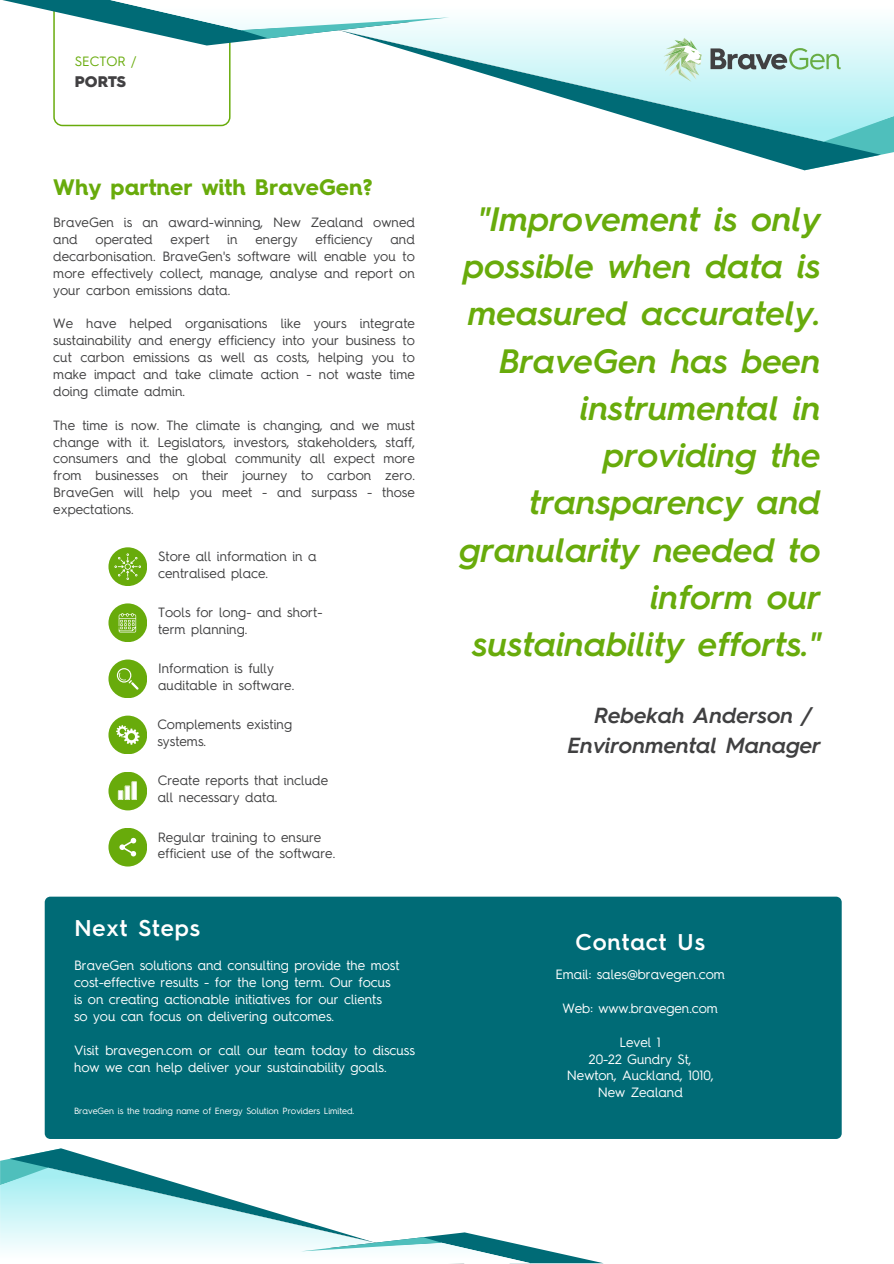
<style>
.page{position:relative;width:894px;height:1264px;background:#fff}
.page>*{position:absolute;margin:0;border:0;box-sizing:border-box;transform-origin:0 0}
.t1{font:italic 600 33.9px/47.2px "Hurme Geometric Sans 4";color:#68ab0b;text-align:right}
.t2{font:600 22.8px "Hurme Geometric Sans 4";letter-spacing:.04em;color:#fff}
.t3{font:700 22.5px "Hurme Geometric Sans 4";color:#68ab0b}
.t4{font:italic 600 21.9px/30.3px "Hurme Geometric Sans 4";color:#404041}
.t5{font:900 15.45px "Hurme Geometric Sans 4";color:#414042}
.t6{font:13.5px/16.8px "Hurme Geometric Sans 4";color:#404041}
.t7{font:13.5px/16.8px "Hurme Geometric Sans 4";letter-spacing:-.005em;color:#fff}
.t8{font:13.5px "Hurme Geometric Sans 4";color:#68ab0b}
.t9{font:9px "Hurme Geometric Sans 4";letter-spacing:-.005em;color:#fff}
</style>
<div class="page">
<svg style="left:880px;top:142px;width:13px;height:13px"></svg>
<svg style="left:710px;top:142px;width:170px;height:28px;fill:#006b76"></svg>
<svg style="left:109px;top:20px;width:784px;height:122px"></svg>
<svg style="left:2px;top:0;width:549px;height:126px"></svg>
<svg style="left:663px;top:38px;width:38px;height:44px"></svg>
<svg style="left:710px;top:48px;width:130px;height:22px"></svg>
<div style="left:45px;top:896px;width:796px;height:242px;background:#006b76"></div>
<svg style="left:0;top:1148px;width:602px;height:115px"></svg>
<div style="left:108px;top:547px;width:39px;height:39px;background:#68ab0b;border-radius:50%"></div>
<svg style="left:114px;top:553px;width:27px;height:27px"></svg>
<div style="left:108px;top:603px;width:39px;height:39px;background:#68ab0b;border-radius:50%"></div>
<svg style="left:119px;top:613px;width:17px;height:19px"></svg>
<div style="left:108px;top:827px;width:39px;height:39px;background:#68ab0b;border-radius:50%"></div>
<svg style="left:119px;top:837px;width:17px;height:19px"></svg>
<div style="left:108px;top:771px;width:39px;height:39px;background:#68ab0b;border-radius:50%"></div>
<svg style="left:118px;top:781px;width:19px;height:19px"></svg>
<div style="left:108px;top:715px;width:39px;height:39px;background:#68ab0b;border-radius:50%"></div>
<svg style="left:116px;top:725px;width:23px;height:19px"></svg>
<div style="left:108px;top:659px;width:39px;height:39px;background:#68ab0b;border-radius:50%"></div>
<svg style="left:117px;top:668px;width:21px;height:21px"></svg>
<h4 class="t8" style="left:75px;top:55px;width:63px">SECTOR /</h4>
<p class="t5" style="left:75px;top:75px;width:53px">PORTS</p>
<h3 class="t3" style="left:53px;top:177px;width:320px">Why partner with BraveGen?</h3>
<h5 class="t6" style="left:53px;top:215px;width:363px">BraveGen is an award-winning, New Zealand owned and</h5>
<h5 class="t6" style="left:95px;top:232px;width:59px">operated</h5>
<h5 class="t6" style="left:170px;top:232px;width:40px">expert</h5>
<h5 class="t6" style="left:227px;top:232px;width:12px">in</h5>
<h5 class="t6" style="left:255px;top:232px;width:44px">energy</h5>
<h5 class="t6" style="left:315px;top:232px;width:59px">efficiency</h5>
<h5 class="t6" style="left:53px;top:232px;width:363px;text-align:justify;text-indent:337px">and decarbonisation. BraveGen's software will enable you to more effectively collect, manage, analyse and report on your carbon emissions data.</h5>
<p class="t6" style="left:53px;top:316px;width:363px;text-align:justify">We have helped organisations like yours integrate sustainability and energy efficiency into your business to cut carbon emissions as well as costs, helping you to make impact and take climate action - not waste time doing climate admin.</p>
<h5 class="t6" style="left:53px;top:417px;width:363px;text-align:justify">The time is now. The climate is changing, and we must change with it. Legislators, investors, stakeholders, staff, consumers and the global community all expect more from businesses on their journey to carbon zero.<br>BraveGen will help you meet - and surpass - those expectations.</h5>
<p class="t6" style="left:158px;top:549px;width:160px">Store all information in a centralised place.</p>
<h5 class="t6" style="left:158px;top:605px;width:166px">Tools for long- and short&shy;term planning.</h5>
<h5 class="t6" style="left:158px;top:661px;width:137px">Information is fully auditable in software.</h5>
<p class="t6" style="left:157px;top:717px;width:136px">Complements existing systems.</p>
<h2 class="t6" style="left:158px;top:773px;width:172px">Create reports that include all necessary data.</h2>
<h1 class="t6" style="left:158px;top:829px;width:179px">Regular training to ensure efficient use of the software.</h1>
<p class="t2" style="left:74px;top:918px;width:127px">Next Steps</p>
<h2 class="t7" style="left:74px;top:958px;width:327px">BraveGen solutions and consulting provide the most cost-effective results - for the long term. Our focus is on creating actionable initiatives for our clients<br>so you can focus on delivering outcomes.</h2>
<h5 class="t7" style="left:74px;top:1042px;width:342px">Visit bravegen.com or call our team today to discuss how we can help deliver your sustainability goals.</h5>
<h5 class="t9" style="left:74px;top:1106px;width:282px">BraveGen is the trading name of Energy Solution Providers Limited.</h5>
<p class="t1" style="left:460px;top:198px;width:362px">"Improvement is only possible when data is measured accurately.<br>BraveGen has been instrumental in providing the transparency and granularity needed to inform our sustainability efforts."</p>
<h5 class="t4" style="left:568px;top:701px;width:254px;text-indent:27px">Rebekah Anderson /<br>Environmental Manager</h5>
<h5 class="t2" style="left:575px;top:932px;width:131px">Contact Us</h5>
<p class="t7" style="left:555px;top:967px;width:171px">Email: sales@bravegen.com</p>
<h5 class="t7" style="left:562px;top:1000px;width:157px">Web: www.bravegen.com</h5>
<p class="t7" style="left:566px;top:1034px;width:148px;text-align:center">Level 1<br>20-22 Gundry St,<br>Newton, Auckland, 1010,<br>New Zealand</p>
</div>
